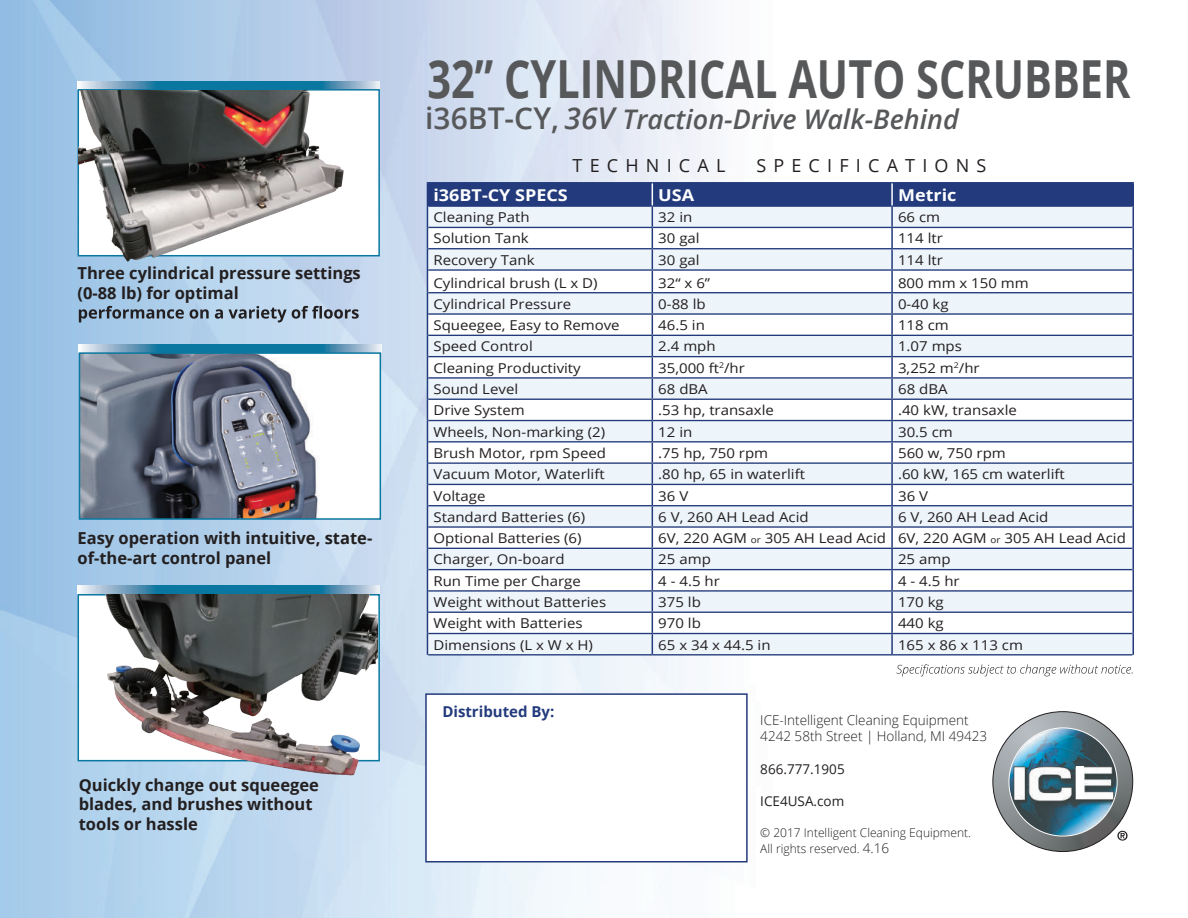
<style>
.page{position:relative;width:1188px;height:918px;background:#fff}
.page>*{position:absolute;margin:0;border:0;box-sizing:border-box;transform-origin:0 0}
.t1{font:700 52.5px "Open Sans";color:#57585a;scale:.79 1}
.t2{font:italic 600 27px "Open Sans";color:#57585a}
.t3{font:18px "Open Sans";letter-spacing:.4em;color:#231f20}
.t4{font:700 16.5px/19.8px "Open Sans";color:#231f20}
.t5{font:700 16.35px "Open Sans";color:#fff;scale:1.1 1}
.t6{font:700 15px "Open Sans";color:#233b7c}
.t7{font:13.65px "Open Sans";color:#231f20;scale:1.1 1}
.t8{font:300 13.5px/16.2px "Open Sans";color:#231f20}
.t9{font:13.5px "Open Sans";color:#231f20}
.t10{font:300 12px/16.2px "Open Sans";color:#231f20}
.s1{font-style:normal;font-size:30px}
.s2{font-size:30px}
.s3{font-size:9px}
.s4{font-size:13.5px}
</style>
<div class="page">
<img style="left:0;top:0;width:1134px;height:918px">
<img style="left:993px;top:712px;width:140px;height:140px">
<hr style="left:427px;top:182px;width:225px;height:1px;background:#233b7c">
<hr style="left:652px;top:182px;width:240px;height:1px;background:#233b7c">
<hr style="left:892px;top:182px;width:242px;height:1px;background:#233b7c">
<hr style="left:1132px;top:183px;width:2px;height:23px;background:#233b7c">
<hr style="left:1132px;top:206px;width:2px;height:21px;background:#233b7c">
<hr style="left:1132px;top:227px;width:2px;height:22px;background:#233b7c">
<hr style="left:1132px;top:249px;width:2px;height:21px;background:#233b7c">
<hr style="left:1132px;top:270px;width:2px;height:23px;background:#233b7c">
<hr style="left:1132px;top:293px;width:2px;height:21px;background:#233b7c">
<hr style="left:1132px;top:314px;width:2px;height:21px;background:#233b7c">
<hr style="left:1132px;top:335px;width:2px;height:22px;background:#233b7c">
<hr style="left:1132px;top:357px;width:2px;height:21px;background:#233b7c">
<hr style="left:1132px;top:378px;width:2px;height:21px;background:#233b7c">
<hr style="left:1132px;top:399px;width:2px;height:22px;background:#233b7c">
<hr style="left:1132px;top:421px;width:2px;height:21px;background:#233b7c">
<hr style="left:1132px;top:442px;width:2px;height:21px;background:#233b7c">
<hr style="left:1132px;top:463px;width:2px;height:21px;background:#233b7c">
<hr style="left:1132px;top:484px;width:2px;height:22px;background:#233b7c">
<hr style="left:1132px;top:506px;width:2px;height:21px;background:#233b7c">
<hr style="left:1132px;top:527px;width:2px;height:21px;background:#233b7c">
<hr style="left:1132px;top:548px;width:2px;height:22px;background:#233b7c">
<hr style="left:1132px;top:570px;width:2px;height:21px;background:#233b7c">
<hr style="left:1132px;top:591px;width:2px;height:21px;background:#233b7c">
<hr style="left:1132px;top:612px;width:2px;height:22px;background:#233b7c">
<hr style="left:1132px;top:634px;width:2px;height:21px;background:#233b7c">
<hr style="left:428px;top:654px;width:224px;height:2px;background:#233b7c">
<hr style="left:652px;top:654px;width:240px;height:2px;background:#233b7c">
<hr style="left:892px;top:654px;width:240px;height:2px;background:#233b7c">
<svg style="left:427px;top:183px;width:706px;height:472px"></svg>
<hr style="left:891px;top:183px;width:2px;height:22px;background:#fff">
<svg style="left:78px;top:586px;width:302px;height:8px;background:#4290b2"></svg>
<svg style="left:78px;top:81px;width:302px;height:8px;background:#4290b2"></svg>
<svg style="left:79px;top:344px;width:302px;height:8px;background:#4290b2"></svg>
<img style="left:82px;top:355px;width:296px;height:162px">
<div style="left:79px;top:352px;width:302px;height:168px;border:2px solid #0a77a0"></div>
<svg style="left:79px;top:317px;width:280px;height:5px"></svg>
<div style="left:426px;top:694px;width:321px;height:168px;background:#fff"></div>
<div style="left:425px;top:693px;width:323px;height:169px;border:2px solid #233b7c"></div>
<svg style="left:896px;top:664px;width:237px;height:12px"></svg>
<img style="left:78px;top:90px;width:303px;height:227px">
<img style="left:62px;top:595px;width:315px;height:236px">
<p class="t4" style="left:78px;top:263px;width:285px">Three cylindrical pressure settings (0-88 lb) for optimal</p>
<p class="t4" style="left:78px;top:528px;width:296px">Easy operation with intuitive, state&shy;of-the-art control panel</p>
<p class="t4" style="left:79px;top:774px;width:242px">Quickly change out squeegee blades, and brushes without tools or hassle</p>
<h1 class="t1" style="left:428px;top:41px;width:891px">32” CYLINDRICAL AUTO SCRUBBER</h1>
<h2 class="t2" style="left:425px;top:100px;width:535px"><span class="s1">i36BT-CY,</span> <span class="s2">36V</span> Traction-Drive Walk-Behind</h2>
<h3 class="t3" style="left:573px;top:154px;width:154px">TECHNICAL</h3>
<h3 class="t3" style="left:756px;top:154px;width:232px">SPECIFICATIONS</h3>
<p class="t5" style="left:433px;top:183px;width:124px">i36BT-CY SPECS</p>
<p class="t5" style="left:658px;top:183px;width:34px">USA</p>
<p class="t5" style="left:898px;top:183px;width:55px">Metric</p>
<p class="t7" style="left:433px;top:208px;width:89px">Cleaning Path</p>
<p class="t7" style="left:658px;top:208px;width:32px">32 in</p>
<p class="t7" style="left:898px;top:208px;width:40px">66 cm</p>
<p class="t7" style="left:433px;top:229px;width:88px">Solution Tank</p>
<p class="t7" style="left:658px;top:229px;width:39px">30 gal</p>
<p class="t7" style="left:898px;top:229px;width:42px">114 ltr</p>
<p class="t7" style="left:433px;top:250px;width:93px">Recovery Tank</p>
<p class="t7" style="left:658px;top:250px;width:39px">30 gal</p>
<p class="t7" style="left:898px;top:250px;width:42px">114 ltr</p>
<p class="t7" style="left:433px;top:273px;width:151px">Cylindrical brush (L x D)</p>
<p class="t7" style="left:658px;top:273px;width:49px">32“ x 6”</p>
<p class="t7" style="left:898px;top:273px;width:120px">800 mm x 150 mm</p>
<p class="t7" style="left:433px;top:295px;width:127px">Cylindrical Pressure</p>
<p class="t7" style="left:658px;top:295px;width:45px">0-88 lb</p>
<p class="t7" style="left:898px;top:295px;width:47px">0-40 kg</p>
<p class="t7" style="left:433px;top:316px;width:171px">Squeegee, Easy to Remove</p>
<p class="t7" style="left:658px;top:316px;width:44px">46.5 in</p>
<p class="t7" style="left:898px;top:316px;width:48px">118 cm</p>
<p class="t7" style="left:433px;top:337px;width:92px">Speed Control</p>
<p class="t7" style="left:658px;top:337px;width:54px">2.4 mph</p>
<p class="t7" style="left:898px;top:337px;width:60px">1.07 mps</p>
<p class="t7" style="left:433px;top:358px;width:135px">Cleaning Productivity</p>
<p class="t7" style="left:658px;top:358px;width:80px">35,000 ft<sup>2</sup>/hr</p>
<p class="t7" style="left:898px;top:358px;width:76px">3,252 m<sup>2</sup>/hr</p>
<p class="t7" style="left:433px;top:380px;width:79px">Sound Level</p>
<p class="t7" style="left:658px;top:380px;width:46px">68 dBA</p>
<p class="t7" style="left:898px;top:380px;width:46px">68 dBA</p>
<p class="t7" style="left:433px;top:401px;width:84px">Drive System</p>
<p class="t7" style="left:658px;top:401px;width:107px">.53 hp, transaxle</p>
<p class="t7" style="left:898px;top:401px;width:110px">.40 kW, transaxle</p>
<p class="t7" style="left:433px;top:422px;width:158px">Wheels, Non-marking (2)</p>
<p class="t7" style="left:658px;top:422px;width:32px">12 in</p>
<p class="t7" style="left:898px;top:422px;width:51px">30.5 cm</p>
<p class="t7" style="left:433px;top:444px;width:158px">Brush Motor, rpm Speed</p>
<p class="t7" style="left:658px;top:444px;width:101px">.75 hp, 750 rpm</p>
<p class="t7" style="left:898px;top:444px;width:99px">560 w, 750 rpm</p>
<p class="t7" style="left:433px;top:465px;width:157px">Vacuum Motor, Waterlift</p>
<p class="t7" style="left:658px;top:465px;width:135px">.80 hp, 65 in waterlift</p>
<p class="t7" style="left:898px;top:465px;width:153px">.60 kW, 165 cm waterlift</p>
<p class="t7" style="left:433px;top:486px;width:49px">Voltage</p>
<p class="t7" style="left:658px;top:486px;width:29px">36 V</p>
<p class="t7" style="left:898px;top:486px;width:29px">36 V</p>
<p class="t7" style="left:433px;top:508px;width:139px">Standard Batteries (6)</p>
<p class="t7" style="left:658px;top:508px;width:138px">6 V, 260 AH Lead Acid</p>
<p class="t7" style="left:898px;top:508px;width:138px">6 V, 260 AH Lead Acid</p>
<p class="t7" style="left:433px;top:529px;width:136px">Optional Batteries (6)</p>
<p class="t7" style="left:658px;top:529px;width:427px">6V, 220 AGM <span class="s3">or</span> 305 AH Lead Acid 6V, 220 AGM <span class="s3">or</span> 305 AH Lead Acid</p>
<p class="t7" style="left:433px;top:550px;width:121px">Charger, On-board</p>
<p class="t7" style="left:658px;top:550px;width:49px">25 amp</p>
<p class="t7" style="left:898px;top:550px;width:49px">25 amp</p>
<p class="t7" style="left:433px;top:571px;width:135px">Run Time per Charge</p>
<p class="t7" style="left:658px;top:571px;width:57px">4 - 4.5 hr</p>
<p class="t7" style="left:898px;top:571px;width:57px">4 - 4.5 hr</p>
<p class="t7" style="left:433px;top:593px;width:159px">Weight without Batteries</p>
<p class="t7" style="left:658px;top:593px;width:40px">375 lb</p>
<p class="t7" style="left:898px;top:593px;width:43px">170 kg</p>
<p class="t7" style="left:433px;top:614px;width:137px">Weight with Batteries</p>
<p class="t7" style="left:658px;top:614px;width:40px">970 lb</p>
<p class="t7" style="left:898px;top:614px;width:43px">440 kg</p>
<p class="t7" style="left:433px;top:635px;width:147px">Dimensions (L x W x H)</p>
<p class="t7" style="left:658px;top:635px;width:104px">65 x 34 x 44.5 in</p>
<p class="t7" style="left:898px;top:635px;width:115px">165 x 86 x 113 cm</p>
<p class="t6" style="left:442px;top:701px;width:114px">Distributed By:</p>
<p class="t8" style="left:760px;top:712px;width:228px">ICE-Intelligent Cleaning Equipment<br>4242 58th Street | Holland, MI 49423</p>
<p class="t9" style="left:760px;top:759px;width:86px">866.777.1905</p>
<p class="t9" style="left:760px;top:792px;width:86px">ICE4USA.com</p>
<p class="t10" style="left:760px;top:824px;width:212px">© 2017 Intelligent Cleaning Equipment.<br>All rights reserved. <span class="s4">4.16</span></p>
</div>
